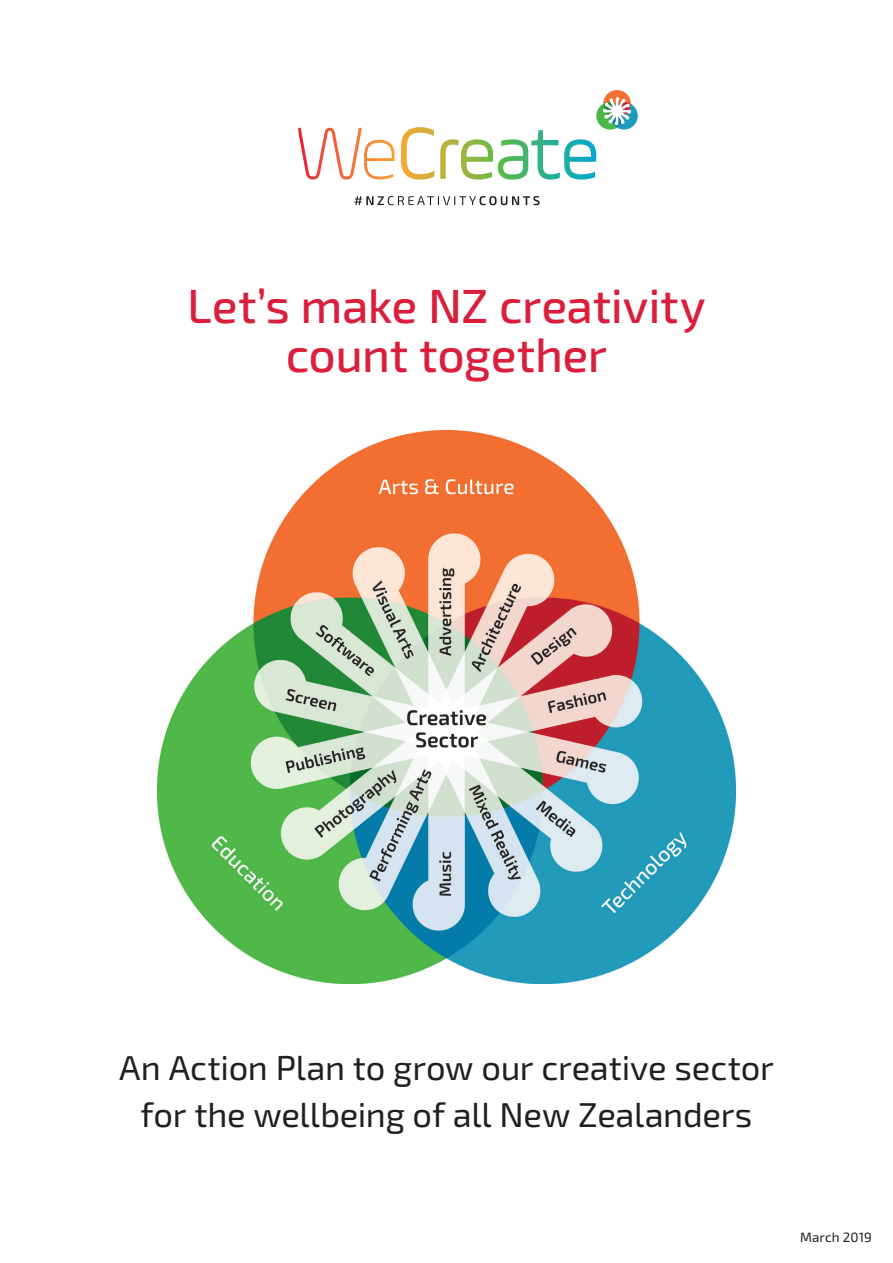
<style>
.page{position:relative;width:893px;height:1263px;background:#fff}
.page>*{position:absolute;margin:0;border:0;box-sizing:border-box;transform-origin:0 0}
.t1{font:500 48px/49.5px "Exo 2";letter-spacing:-.01em;color:#da1f3d;text-align:center}
.t2{font:34.5px/46.5px "Exo 2";letter-spacing:-.005em;color:#231f20;text-align:center}
.t3{font:13.5px "Exo 2";letter-spacing:.01em;color:#231f20}
</style>
<div class="page">
<svg style="left:354px;top:196px;width:186px;height:9px"></svg>
<svg style="left:298px;top:90px;width:340px;height:90px"></svg>
<img style="left:157px;top:431px;width:579px;height:552px">
<h1 class="t1" style="left:187px;top:282px;width:520px">Let’s make NZ creativity count together</h1>
<p class="t2" style="left:119px;top:1046px;width:656px">An Action Plan to grow our creative sector for the wellbeing of all New Zealanders</p>
<p class="t3" style="left:800px;top:1229px;width:73px">March 2019</p>
</div>
